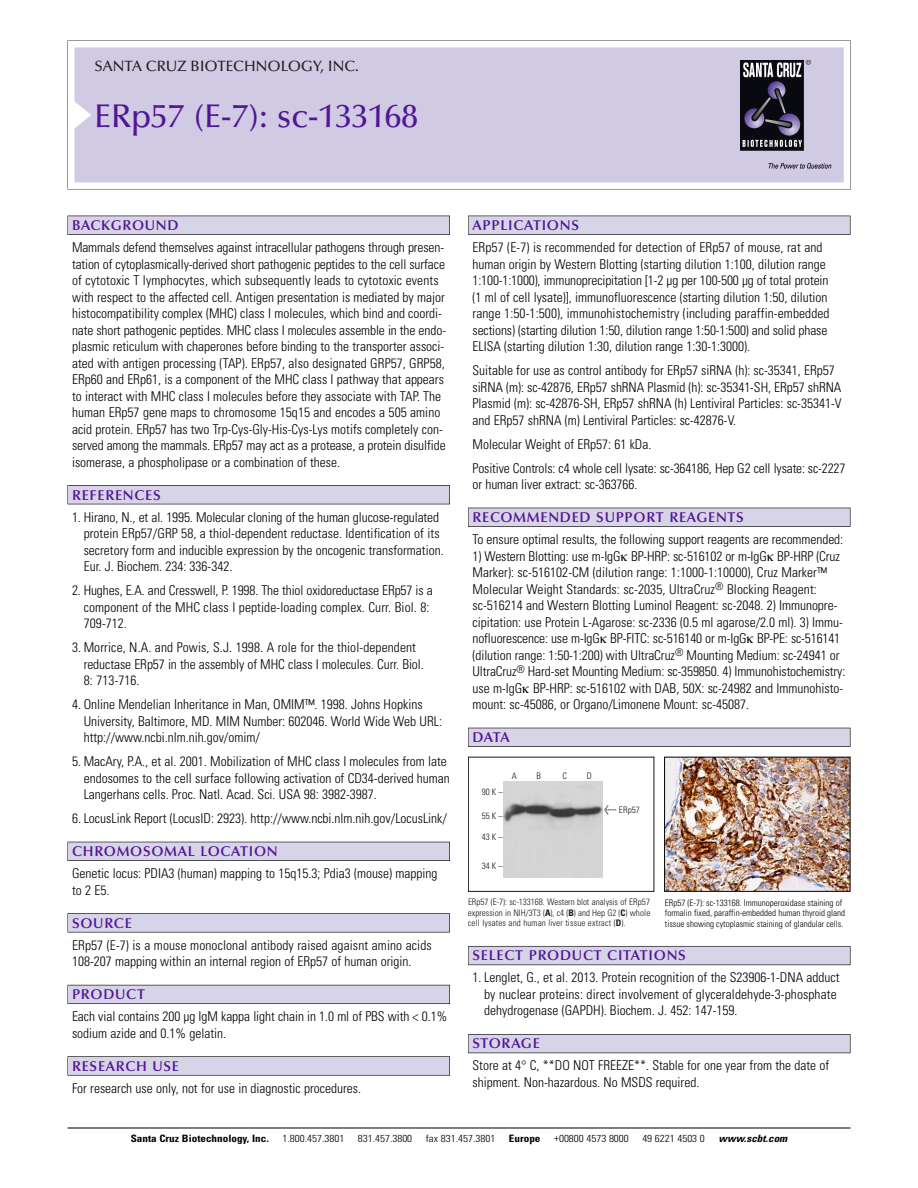
<style>
.page{position:relative;width:918px;height:1188px;background:#fff}
.page>*{position:absolute;margin:0;border:0;box-sizing:border-box;transform-origin:0 0}
.t1{font:500 33px "Optima";color:#511695}
.t2{font:500 15px "Optima";color:#231f20}
.t3{font:600 14.25px "Optima";letter-spacing:.05em;color:#511695}
.t4{font:300 condensed 13.5px/16.5px "Univers";color:#000}
.t5{font:300 condensed 10.2px "Univers";color:#000;scale:1.1 1}
.t6{font:700 condensed 10.2px "Univers";color:#000;scale:1.1 1}
.t7{font:italic 700 condensed 10.2px "Univers";color:#000;scale:1.1 1}
.t8{font:300 condensed 9px/10.5px "Univers";letter-spacing:.015em;color:#191919;text-align:justify}
.t9{font:300 condensed 9px/10.5px "Univers";color:#000}
.s1{font-family:"Meta Plus";font-weight:400;font-stretch:normal;font-size:10.5px}
.s2{font-weight:700}
</style>
<div class="page">
<svg style="left:68px;top:40px;width:783px;height:149px"></svg>
<div style="left:74px;top:47px;width:770px;height:135px;background:#d1cae3"></div>
<img style="left:741px;top:60px;width:90px;height:108px">
<div style="left:68px;top:216px;width:382px;height:19px;background:#535256"></div>
<div style="left:68px;top:216px;width:381px;height:18px;background:#d7d4e8"></div>
<div style="left:68px;top:485px;width:382px;height:19px;background:#515155"></div>
<div style="left:68px;top:486px;width:381px;height:18px;background:#d7d4e8"></div>
<div style="left:68px;top:842px;width:382px;height:19px;background:#515057"></div>
<div style="left:68px;top:842px;width:381px;height:18px;background:#d7d4e8"></div>
<div style="left:68px;top:913px;width:382px;height:19px;background:#575659"></div>
<div style="left:68px;top:914px;width:381px;height:18px;background:#d7d4e8"></div>
<div style="left:68px;top:985px;width:382px;height:19px;background:#595860"></div>
<div style="left:68px;top:985px;width:381px;height:18px;background:#d7d4e8"></div>
<svg style="left:68px;top:1056px;width:382px;height:20px"></svg>
<div style="left:68px;top:1057px;width:381px;height:18px;background:#d7d4e8"></div>
<hr style="left:68px;top:1128px;width:782px;height:1px;background:#000">
<div style="left:468px;top:216px;width:382px;height:19px;background:#535256"></div>
<div style="left:468px;top:216px;width:382px;height:18px;background:#d7d4e8"></div>
<div style="left:468px;top:508px;width:382px;height:19px;background:#525156"></div>
<div style="left:468px;top:508px;width:382px;height:18px;background:#d7d4e8"></div>
<div style="left:468px;top:728px;width:382px;height:19px;background:#515057"></div>
<div style="left:468px;top:728px;width:382px;height:18px;background:#d7d4e8"></div>
<div style="left:468px;top:946px;width:382px;height:19px;background:#5e5d65"></div>
<div style="left:468px;top:947px;width:382px;height:18px;background:#d7d4e8"></div>
<div style="left:468px;top:1034px;width:382px;height:19px;background:#55545b"></div>
<div style="left:468px;top:1035px;width:382px;height:18px;background:#d7d4e8"></div>
<img style="left:666px;top:759px;width:182px;height:131px">
<div style="left:664px;top:757px;width:186px;height:135px;border:1px solid #000"></div>
<div style="left:468px;top:757px;width:186px;height:135px;border:1px solid #191919"></div>
<img style="left:504px;top:782px;width:98px;height:95px">
<p class="t2" style="left:94px;top:60px;width:266px">SANTA CRUZ BIOTECHNOLOGY, INC.</p>
<p class="t1" style="left:94px;top:102px;width:325px">ERp57 (E-7): sc-133168</p>
<p class="t3" style="left:72px;top:219px;width:108px">BACKGROUND</p>
<p class="t4" style="left:72px;top:240px;width:376px">Mammals defend themselves against intracellular pathogens through presen&shy;tation of cytoplasmically-derived short pathogenic peptides to the cell surface of cytotoxic T lymphocytes, which subsequently leads to cytotoxic events with respect to the affected cell. Antigen presentation is mediated by major histocompatibility complex (MHC) class I molecules, which bind and coordi&shy;nate short pathogenic peptides. MHC class I molecules assemble in the endo&shy;plasmic reticulum with chaperones before binding to the transporter associ&shy;ated with antigen processing (TAP). ERp57, also designated GRP57, GRP58, ERp60 and ERp61, is a component of the MHC class I pathway that appears to interact with MHC class I molecules before they associate with TAP. The human ERp57 gene maps to chromosome 15q15 and encodes a 505 amino acid protein. ERp57 has two Trp-Cys-Gly-His-Cys-Lys motifs completely con&shy;served among the mammals. ERp57 may act as a protease, a protein disulfide isomerase, a phospholipase or a combination of these.</p>
<p class="t3" style="left:72px;top:489px;width:90px">REFERENCES</p>
<p class="t4" style="left:84px;top:510px;width:361px;text-indent:-12px">1. Hirano, N., et al. 1995. Molecular cloning of the human glucose-regulated protein ERp57/GRP 58, a thiol-dependent reductase. Identification of its secretory form and inducible expression by the oncogenic transformation.<br>Eur. J. Biochem. 234: 336-342.</p>
<p class="t4" style="left:84px;top:583px;width:351px;text-indent:-12px">2. Hughes, E.A. and Cresswell, P. 1998. The thiol oxidoreductase ERp57 is a component of the MHC class I peptide-loading complex. Curr. Biol. 8:<br>709-712.</p>
<p class="t4" style="left:84px;top:640px;width:342px;text-indent:-12px">3. Morrice, N.A. and Powis, S.J. 1998. A role for the thiol-dependent reductase ERp57 in the assembly of MHC class I molecules. Curr. Biol.<br>8: 713-716.</p>
<p class="t4" style="left:84px;top:697px;width:360px;text-indent:-12px">4. Online Mendelian Inheritance in Man, OMIM™. 1998. Johns Hopkins<br>University, Baltimore, MD. MIM Number: 602046. World Wide Web URL: http://www.ncbi.nlm.nih.gov/omim/</p>
<p class="t4" style="left:84px;top:754px;width:368px;text-indent:-12px">5. MacAry, P.A., et al. 2001. Mobilization of MHC class I molecules from late endosomes to the cell surface following activation of CD34-derived human<br>Langerhans cells. Proc. Natl. Acad. Sci. USA 98: 3982-3987.</p>
<p class="t4" style="left:72px;top:811px;width:377px">6. LocusLink Report (LocusID: 2923). http://www.ncbi.nlm.nih.gov/LocusLink/</p>
<p class="t3" style="left:72px;top:845px;width:207px">CHROMOSOMAL LOCATION</p>
<p class="t4" style="left:72px;top:867px;width:367px">Genetic locus: PDIA3 (human) mapping to 15q15.3; Pdia3 (mouse) mapping to 2 E5.</p>
<p class="t3" style="left:72px;top:917px;width:61px">SOURCE</p>
<p class="t4" style="left:72px;top:938px;width:361px">ERp57 (E-7) is a mouse monoclonal antibody raised agaisnt amino acids<br>108-207 mapping within an internal region of ERp57 of human origin.</p>
<p class="t3" style="left:72px;top:988px;width:74px">PRODUCT</p>
<p class="t4" style="left:72px;top:1010px;width:377px">Each vial contains 200 µg IgM kappa light chain in 1.0 ml of PBS with &lt; 0.1% sodium azide and 0.1% gelatin.</p>
<p class="t3" style="left:72px;top:1060px;width:109px">RESEARCH USE</p>
<p class="t4" style="left:72px;top:1081px;width:291px">For research use only, not for use in diagnostic procedures.</p>
<p class="t3" style="left:473px;top:219px;width:108px">APPLICATIONS</p>
<p class="t4" style="left:473px;top:240px;width:359px">ERp57 (E-7) is recommended for detection of ERp57 of mouse, rat and human origin by Western Blotting (starting dilution 1:100, dilution range 1:100-1:1000), immunoprecipitation [1-2 µg per 100-500 µg of total protein (1 ml of cell lysate)], immunofluorescence (starting dilution 1:50, dilution range 1:50-1:500), immunohistochemistry (including paraffin-embedded sections) (starting dilution 1:50, dilution range 1:50-1:500) and solid phase ELISA (starting dilution 1:30, dilution range 1:30-1:3000).</p>
<p class="t4" style="left:473px;top:363px;width:370px">Suitable for use as control antibody for ERp57 siRNA (h): sc-35341, ERp57 siRNA (m): sc-42876, ERp57 shRNA Plasmid (h): sc-35341-SH, ERp57 shRNA Plasmid (m): sc-42876-SH, ERp57 shRNA (h) Lentiviral Particles: sc-35341-V and ERp57 shRNA (m) Lentiviral Particles: sc-42876-V.</p>
<p class="t4" style="left:473px;top:437px;width:180px">Molecular Weight of ERp57: 61 kDa.</p>
<p class="t4" style="left:473px;top:461px;width:374px">Positive Controls: c4 whole cell lysate: sc-364186, Hep G2 cell lysate: sc-2227 or human liver extract: sc-363766.</p>
<p class="t3" style="left:473px;top:511px;width:273px">RECOMMENDED SUPPORT REAGENTS</p>
<p class="t4" style="left:473px;top:532px;width:372px">To ensure optimal results, the following support reagents are recommended:</p>
<p class="t4" style="left:473px;top:549px;width:374px">1) Western Blotting: use m-IgG BP-HRP: sc-516102 or m-IgG BP-HRP (Cruz Marker): sc-516102-CM (dilution range: 1:1000-1:10000), Cruz Marker™ Molecular Weight Standards: sc-2035, UltraCruz<sup>®</sup> Blocking Reagent: sc-516214 and Western Blotting Luminol Reagent: sc-2048. 2) Immunopre&shy;cipitation: use Protein L-Agarose: sc-2336 (0.5 ml agarose/2.0 ml). 3) Immu&shy;nofluorescence: use m-IgG BP-FITC: sc-516140 or m-IgG BP-PE: sc-516141 (dilution range: 1:50-1:200) with UltraCruz<sup>®</sup> Mounting Medium: sc-24941 or UltraCruz<sup>®</sup> Hard-set Mounting Medium: sc-359850. 4) Immunohistochemistry: use m-IgG BP-HRP: sc-516102 with DAB, 50X: sc-24982 and Immunohisto&shy;mount: sc-45086, or Organo/Limonene Mount: sc-45087.</p>
<p class="t3" style="left:473px;top:731px;width:39px">DATA</p>
<p class="t8" style="left:482px;top:788px;width:22px">90K–</p>
<p class="t8" style="left:482px;top:812px;width:22px">55K–</p>
<p class="t8" style="left:482px;top:833px;width:22px">43K–</p>
<p class="t8" style="left:482px;top:861px;width:22px">34K–</p>
<p class="t8" style="left:512px;top:771px;width:7px">A</p>
<p class="t8" style="left:536px;top:771px;width:6px">B</p>
<p class="t8" style="left:563px;top:771px;width:6px">C</p>
<p class="t8" style="left:587px;top:771px;width:7px">D</p>
<p class="t8" style="left:604px;top:805px;width:37px"><span class="s1">&lt;</span> ERp57</p>
<p class="t8" style="left:468px;top:898px;width:184px">ERp57 (E-7): sc-133168. Western blot analysis of ERp57 expression in NIH/3T3 (<span class="s2">A</span>), c4 (<span class="s2">B</span>) and Hep G2 (<span class="s2">C</span>) whole cell lysates and human liver tissue extract (<span class="s2">D</span>).</p>
<p class="t9" style="left:665px;top:898px;width:182px">ERp57 (E-7): sc-133168. Immunoperoxidase staining of formalin fixed, paraffin-embedded human thyroid gland tissue showing cytoplasmic staining of glandular cells.</p>
<p class="t3" style="left:473px;top:950px;width:215px">SELECT PRODUCT CITATIONS</p>
<p class="t4" style="left:484px;top:971px;width:357px;text-indent:-12px">1. Lenglet, G., et al. 2013. Protein recognition of the S23906-1-DNA adduct by nuclear proteins: direct involvement of glyceraldehyde-3-phosphate dehydrogenase (GAPDH). Biochem. J. 452: 147-159.</p>
<p class="t3" style="left:473px;top:1038px;width:69px">STORAGE</p>
<p class="t4" style="left:473px;top:1059px;width:358px">Store at 4° C, **DO NOT FREEZE**. Stable for one year from the date of shipment. Non-hazardous. No MSDS required.</p>
<p class="t6" style="left:131px;top:1135px;width:127px">Santa Cruz Biotechnology, Inc.</p>
<p class="t5" style="left:282px;top:1135px;width:58px">1.800.457.3801</p>
<p class="t5" style="left:358px;top:1135px;width:51px">831.457.3800</p>
<p class="t5" style="left:426px;top:1135px;width:65px">fax 831.457.3801</p>
<p class="t6" style="left:509px;top:1135px;width:30px">Europe</p>
<p class="t5" style="left:554px;top:1135px;width:69px">+00800 4573 8000</p>
<p class="t5" style="left:642px;top:1135px;width:58px">49 6221 4503 0</p>
<p class="t7" style="left:719px;top:1135px;width:66px">www.scbt.com</p>
</div>
